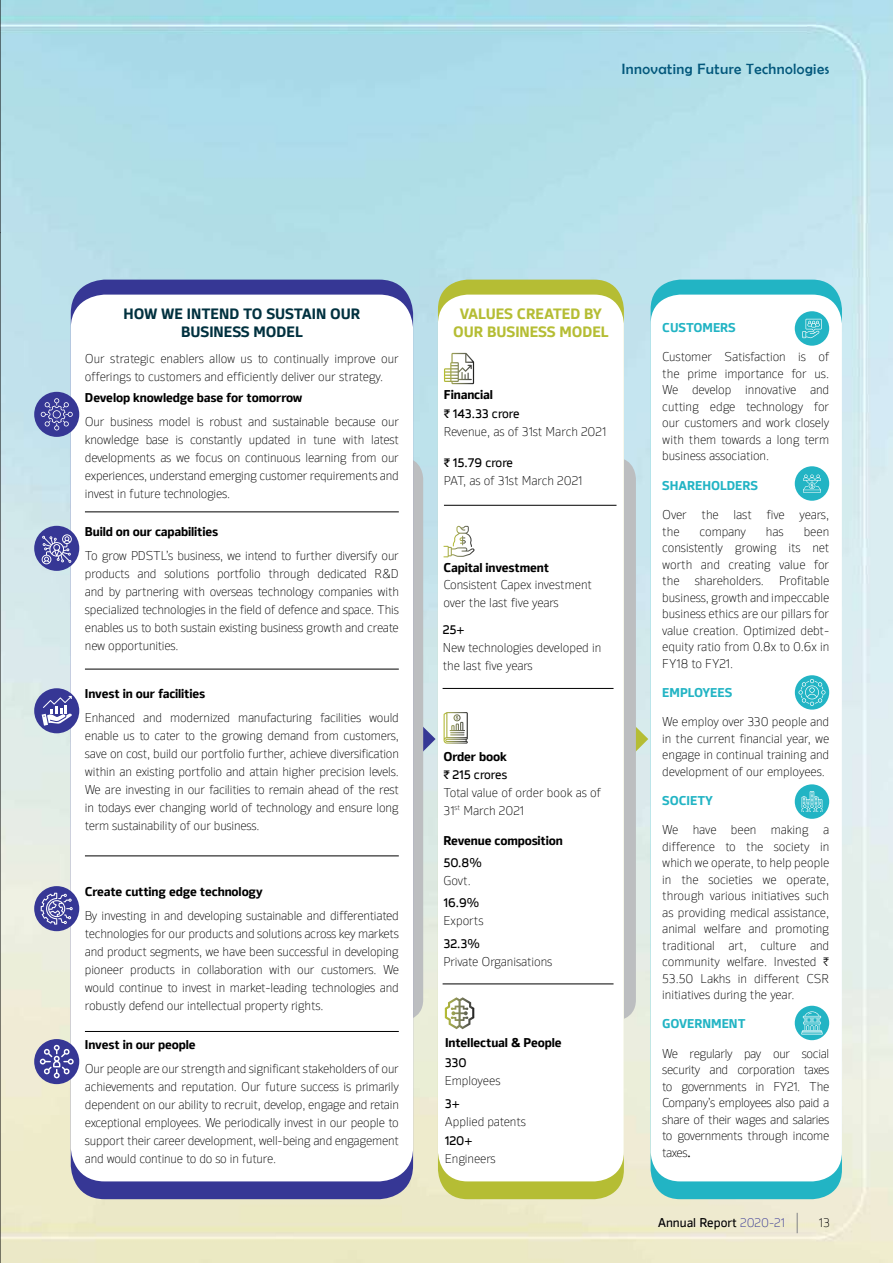
<style>
.page{position:relative;width:893px;height:1263px;background:#fff}
.page>*{position:absolute;margin:0;border:0;box-sizing:border-box;transform-origin:0 0}
.t1{font:700 15px/18px "Syke";color:#01313f;text-align:center}
.t2{font:700 15px/18px "Syke";color:#b5bd34;text-align:center}
.t3{font:15px "Berlin Sans FB";letter-spacing:.03em;color:#02577b}
.t4{font:100 12.75px/16.5px "Syke";letter-spacing:-.01em;color:#000;text-align:justify}
.t5{font:700 12.75px "Syke";letter-spacing:-.01em;color:#000}
.t6{font:700 12.75px "Syke";color:#22b4c4}
.t7{font:12.75px "Syke";color:#000}
.s1{font-family:"ITF Rupee";font-weight:400}
.s2{font-weight:400}
.s3{font-weight:100;color:#363795}
</style>
<div class="page">
<img style="left:1px;top:0;width:892px;height:1263px">
<svg style="left:423px;top:715px;width:13px;height:48px"></svg>
<svg style="left:636px;top:715px;width:12px;height:48px"></svg>
<div style="left:166px;top:458px;width:257px;height:563px;background:#bcbec0;border-radius:21px"></div>
<div style="left:473px;top:458px;width:163px;height:563px;background:#bcbec0;border-radius:21px"></div>
<div style="left:438px;top:280px;width:186px;height:919px;background:#b5bd34;border-radius:30px"></div>
<div style="left:651px;top:280px;width:191px;height:919px;background:#22b4c4;border-radius:30px"></div>
<div style="left:438px;top:295px;width:186px;height:886px;background:#fff;border-radius:30px"></div>
<div style="left:651px;top:295px;width:191px;height:886px;background:#fff;border-radius:30px"></div>
<div style="left:71px;top:280px;width:342px;height:919px;background:#363795;border-radius:34px"></div>
<div style="left:71px;top:295px;width:342px;height:886px;background:#fff;border-radius:34px"></div>
<hr style="left:85px;top:512px;width:314px;height:1px;background:#000">
<hr style="left:444px;top:505px;width:172px;height:1px;background:#000">
<hr style="left:443px;top:688px;width:170px;height:1px;background:#000">
<hr style="left:443px;top:984px;width:170px;height:1px;background:#000">
<hr style="left:85px;top:669px;width:314px;height:1px;background:#000">
<hr style="left:85px;top:856px;width:314px;height:1px;background:#000">
<hr style="left:85px;top:1031px;width:314px;height:1px;background:#000">
<svg style="left:444px;top:353px;width:30px;height:31px"></svg>
<svg style="left:444px;top:526px;width:31px;height:31px"></svg>
<svg style="left:444px;top:712px;width:24px;height:32px"></svg>
<svg style="left:445px;top:997px;width:29px;height:32px"></svg>
<div style="left:34px;top:392px;width:45px;height:45px;background:#363795;border-radius:50%"></div>
<svg style="left:41px;top:398px;width:32px;height:32px"></svg>
<div style="left:795px;top:311px;width:34px;height:35px;background:#22b4c4;border-radius:50%"></div>
<div style="left:795px;top:466px;width:34px;height:35px;background:#22b4c4;border-radius:50%"></div>
<svg style="left:795px;top:675px;width:34px;height:35px"></svg>
<div style="left:795px;top:1006px;width:34px;height:34px;background:#22b4c4;border-radius:50%"></div>
<div style="left:34px;top:526px;width:45px;height:45px;background:#363795;border-radius:50%"></div>
<svg style="left:42px;top:534px;width:30px;height:30px"></svg>
<div style="left:34px;top:688px;width:45px;height:45px;background:#363795;border-radius:50%"></div>
<svg style="left:42px;top:696px;width:30px;height:30px"></svg>
<div style="left:34px;top:886px;width:45px;height:45px;background:#363795;border-radius:50%"></div>
<svg style="left:41px;top:893px;width:32px;height:31px"></svg>
<div style="left:34px;top:1039px;width:45px;height:45px;background:#363795;border-radius:50%"></div>
<svg style="left:40px;top:1045px;width:34px;height:33px"></svg>
<svg style="left:802px;top:319px;width:20px;height:19px"></svg>
<svg style="left:803px;top:474px;width:18px;height:18px"></svg>
<svg style="left:798px;top:679px;width:27px;height:27px"></svg>
<div style="left:795px;top:784px;width:34px;height:35px;background:#22b4c4;border-radius:50%"></div>
<svg style="left:802px;top:791px;width:20px;height:21px"></svg>
<svg style="left:801px;top:1011px;width:22px;height:23px"></svg>
<svg style="left:797px;top:1213px;width:1px;height:20px"></svg>
<hr style="left:0;top:0;width:1px;height:1263px;background:#000">
<p class="t3" style="left:622px;top:60px;width:209px">Innovating Future Technologies</p>
<p class="t1" style="left:124px;top:304px;width:238px">HOW WE INTEND TO SUSTAIN OUR<br>BUSINESS MODEL</p>
<p class="t4" style="left:85px;top:348px;width:315px;line-height:18px">Our strategic enablers allow us to continually improve our offerings to customers and efficiently deliver our strategy.</p>
<p class="t5" style="left:85px;top:387px;width:219px">Develop knowledge base for tomorrow</p>
<p class="t4" style="left:85px;top:412px;width:315px;line-height:18px">Our business model is robust and sustainable because our knowledge base is constantly updated in tune with latest developments as we focus on continuous learning from our experiences, understand emerging customer requirements and invest in future technologies.</p>
<p class="t4" style="left:444px;top:403px;width:164px;line-height:18px"><span class="s1">J</span> <span class="s2">143.33 crore<br></span>Revenue, as of 31st March 2021</p>
<p class="t2" style="left:453px;top:304px;width:157px">VALUES CREATED BY<br>OUR BUSINESS MODEL</p>
<p class="t5" style="left:444px;top:384px;width:50px">Financial</p>
<p class="t4" style="left:444px;top:452px;width:140px;line-height:18px"><span class="s1">J</span> <span class="s2">15.79 crore<br></span>PAT, as of 31st March 2021</p>
<p class="t5" style="left:85px;top:521px;width:135px">Build on our capabilities</p>
<p class="t4" style="left:85px;top:546px;width:315px;line-height:18px">To grow PDSTL’s business, we intend to further diversify our products and solutions portfolio through dedicated R&amp;D and by partnering with overseas technology companies with specialized technologies in the field of defence and space. This enables us to both sustain existing business growth and create new opportunities.</p>
<p class="t5" style="left:85px;top:683px;width:122px">Invest in our facilities</p>
<p class="t4" style="left:85px;top:708px;width:315px;line-height:18px">Enhanced and modernized manufacturing facilities would enable us to cater to the growing demand from customers, save on cost, build our portfolio further, achieve diversification within an existing portfolio and attain higher precision levels.<br>We are investing in our facilities to remain ahead of the rest in todays ever changing world of technology and ensure long term sustainability of our business.</p>
<p class="t5" style="left:85px;top:881px;width:180px">Create cutting edge technology</p>
<p class="t4" style="left:85px;top:906px;width:315px;line-height:18px">By investing in and developing sustainable and differentiated technologies for our products and solutions across key markets and product segments, we have been successful in developing pioneer products in collaboration with our customers. We would continue to invest in market-leading technologies and robustly defend our intellectual property rights.</p>
<p class="t5" style="left:85px;top:1034px;width:112px">Invest in our people</p>
<p class="t4" style="left:85px;top:1059px;width:315px;line-height:18px">Our people are our strength and significant stakeholders of our achievements and reputation. Our future success is primarily dependent on our ability to recruit, develop, engage and retain exceptional employees. We periodically invest in our people to support their career development, well-being and engagement and would continue to do so in future.</p>
<p class="t5" style="left:444px;top:557px;width:107px">Capital investment</p>
<p class="t4" style="left:444px;top:574px;width:150px;line-height:18px">Consistent Capex investment over the last five years</p>
<p class="t7" style="left:443px;top:620px;width:23px">25+</p>
<p class="t4" style="left:443px;top:638px;width:160px;line-height:18px">New technologies developed in the last five years</p>
<p class="t5" style="left:444px;top:746px;width:65px">Order book</p>
<p class="t4" style="left:444px;top:764px;width:159px;line-height:18px;text-align:left"><span class="s1">J</span> <span class="s2">215 crores<br></span>Total value of order book as of<br>31<sup>st</sup> March 2021</p>
<p class="t5" style="left:444px;top:830px;width:121px">Revenue composition</p>
<p class="t7" style="left:444px;top:853px;width:40px">50.8%</p>
<p class="t4" style="left:444px;top:872px;width:29px">Govt.</p>
<p class="t7" style="left:444px;top:893px;width:37px">16.9%</p>
<p class="t4" style="left:444px;top:912px;width:41px">Exports</p>
<p class="t7" style="left:444px;top:934px;width:38px">32.3%</p>
<p class="t4" style="left:444px;top:953px;width:110px">Private Organisations</p>
<p class="t5" style="left:445px;top:1032px;width:118px">Intellectual &amp; People</p>
<p class="t7" style="left:445px;top:1053px;width:23px">330</p>
<p class="t4" style="left:445px;top:1071px;width:57px">Employees</p>
<p class="t7" style="left:445px;top:1093px;width:17px">3+</p>
<p class="t4" style="left:445px;top:1112px;width:83px">Applied patents</p>
<p class="t7" style="left:445px;top:1131px;width:29px">120+</p>
<p class="t4" style="left:445px;top:1150px;width:52px">Engineers</p>
<p class="t6" style="left:662px;top:317px;width:75px">CUSTOMERS</p>
<p class="t4" style="left:662px;top:348px;width:168px">Customer Satisfaction is of the prime importance for us.<br>We develop innovative and cutting edge technology for our customers and work closely with them towards a long term business association.</p>
<p class="t6" style="left:662px;top:475px;width:97px">SHAREHOLDERS</p>
<p class="t4" style="left:662px;top:505px;width:168px">Over the last five years, the</p>
<p class="t4" style="left:662px;top:522px;width:168px;text-indent:141px">been consistently growing its net worth and creating value for the shareholders. Profitable business, growth and impeccable business ethics are our pillars for value creation. Optimized debt&shy;equity ratio from 0.8x to 0.6x in FY18 to FY21.</p>
<p class="t6" style="left:662px;top:682px;width:71px">EMPLOYEES</p>
<p class="t4" style="left:662px;top:712px;width:168px">We employ over 330 people and in the current financial year, we engage in continual training and development of our employees.</p>
<p class="t6" style="left:662px;top:790px;width:52px">SOCIETY</p>
<p class="t4" style="left:662px;top:820px;width:168px">We have been making a difference to the society in which we operate, to help people in the societies we operate, through various initiatives such as providing medical assistance, animal welfare and promoting traditional art, culture and community welfare. Invested <span class="s1">H </span>53.50 Lakhs in different CSR initiatives during the year.</p>
<p class="t6" style="left:662px;top:1013px;width:85px">GOVERNMENT</p>
<p class="t4" style="left:662px;top:1044px;width:168px">We regularly pay our social security and corporation taxes to governments in FY21. The Company’s employees also paid a share of their wages and salaries to governments through income taxes<span class="s2">.</span></p>
<p class="t4" style="left:699px;top:522px;width:48px">company</p>
<p class="t4" style="left:766px;top:522px;width:19px">has</p>
<p class="t7" style="left:658px;top:1213px;width:128px">Annual Report <span class="s3">2020-21</span></p>
<p class="t4" style="left:819px;top:1213px;width:12px">13</p>
</div>
